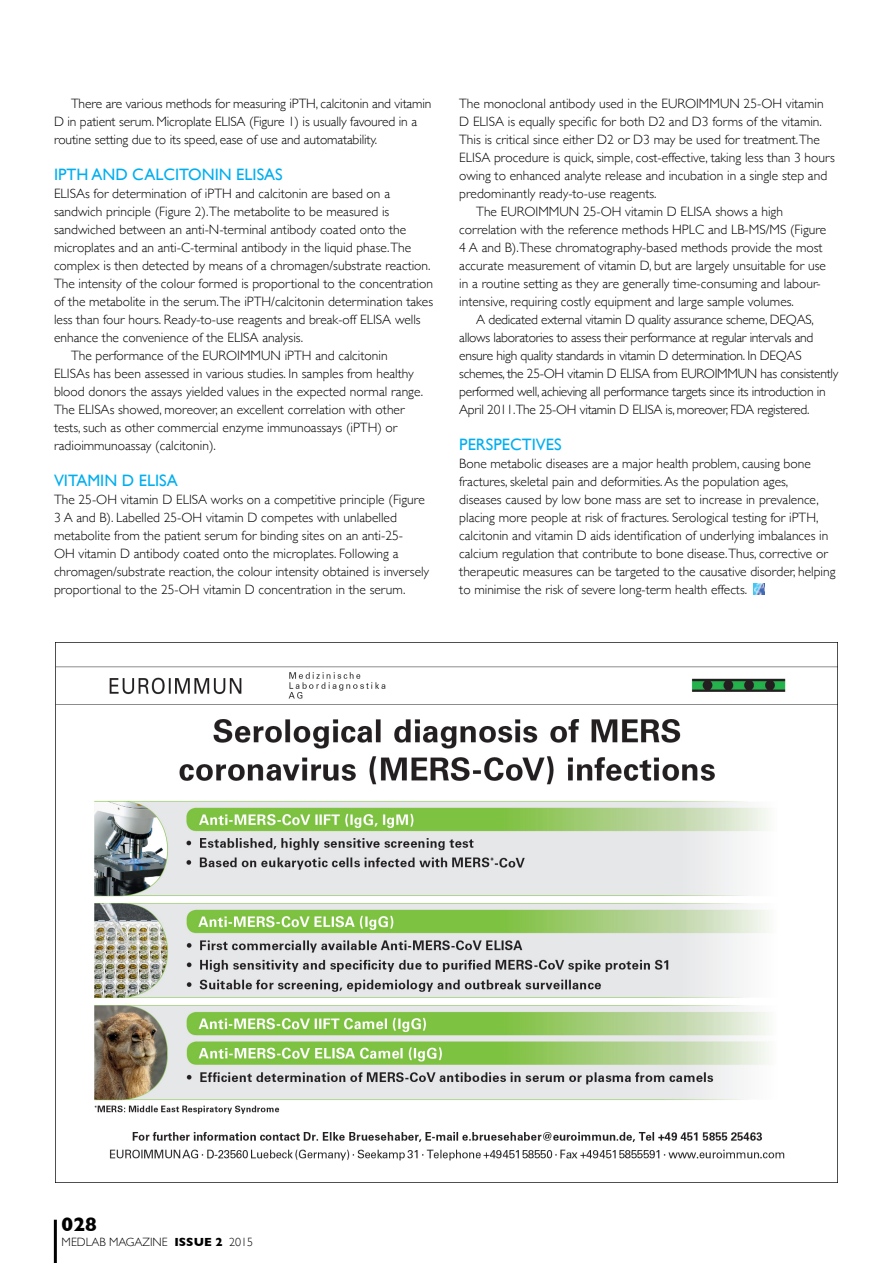
<style>
.page{position:relative;width:893px;height:1263px;background:#fff}
.page>*{position:absolute;margin:0;border:0;box-sizing:border-box;transform-origin:0 0}
.t1{font:700 19.65px "Gill Sans";color:#000}
.t2{font:16.5px "Gill Sans";color:#00aeef}
.t3{font:300 13.5px/18px "Gill Sans";color:#000}
.t4{font:300 13.5px "Gill Sans";letter-spacing:-.02em;color:#000}
.t5{font:300 12px "Gill Sans";color:#000}
.s1{font-weight:700}
</style>
<div class="page">
<hr style="left:54px;top:1220px;width:3px;height:43px;background:#000">
<svg style="left:754px;top:584px;width:10px;height:10px"></svg>
<img style="left:56px;top:642px;width:781px;height:519px">
<p class="t3" style="left:54px;top:94px;width:379px;text-indent:17px">There are various methods for measuring iPTH, calcitonin and vitamin<br>D in patient serum. Microplate ELISA (Figure 1) is usually favoured in a routine setting due to its speed, ease of use and automatability.</p>
<p class="t2" style="left:54px;top:165px;width:230px">IPTH AND CALCITONIN ELISAS</p>
<p class="t3" style="left:54px;top:184px;width:338px">ELISAs for determination of iPTH and calcitonin are based on a</p>
<p class="t3" style="left:54px;top:202px;width:337px">sandwich principle (Figure 2).The metabolite to be measured is</p>
<p class="t3" style="left:54px;top:220px;width:354px">sandwiched between an anti-N-terminal antibody coated onto the</p>
<p class="t3" style="left:54px;top:238px;width:359px">microplates and an anti-C-terminal antibody in the liquid phase.The</p>
<p class="t3" style="left:54px;top:256px;width:378px">complex is then detected by means of a chromagen/substrate reaction.</p>
<p class="t3" style="left:54px;top:274px;width:380px">The intensity of the colour formed is proportional to the concentration</p>
<p class="t3" style="left:54px;top:292px;width:381px">of the metabolite in the serum.The iPTH/calcitonin determination takes</p>
<p class="t3" style="left:54px;top:310px;width:368px">less than four hours. Ready-to-use reagents and break-off ELISA wells</p>
<p class="t3" style="left:54px;top:328px;width:251px">enhance the convenience of the ELISA analysis.</p>
<p class="t3" style="left:71px;top:346px;width:318px">The performance of the EUROIMMUN iPTH and calcitonin</p>
<p class="t3" style="left:54px;top:364px;width:361px">ELISAs has been assessed in various studies. In samples from healthy</p>
<p class="t3" style="left:54px;top:382px;width:371px">blood donors the assays yielded values in the expected normal range.</p>
<p class="t3" style="left:54px;top:400px;width:352px">The ELISAs showed, moreover, an excellent correlation with other</p>
<p class="t3" style="left:54px;top:418px;width:345px">tests, such as other commercial enzyme immunoassays (iPTH) or</p>
<p class="t3" style="left:54px;top:436px;width:163px">radioimmunoassay (calcitonin).</p>
<p class="t2" style="left:54px;top:471px;width:125px">VITAMIN D ELISA</p>
<p class="t3" style="left:54px;top:490px;width:377px">The 25-OH vitamin D ELISA works on a competitive principle (Figure 3 A and B). Labelled 25-OH vitamin D competes with unlabelled metabolite from the patient serum for binding sites on an anti-25-<br>OH vitamin D antibody coated onto the microplates. Following a chromagen/substrate reaction, the colour intensity obtained is inversely proportional to the 25-OH vitamin D concentration in the serum.</p>
<p class="t3" style="left:459px;top:94px;width:366px">The monoclonal antibody used in the EUROIMMUN 25-OH vitamin</p>
<p class="t3" style="left:459px;top:112px;width:364px">D ELISA is equally specific for both D2 and D3 forms of the vitamin.</p>
<p class="t3" style="left:459px;top:130px;width:362px">This is critical since either D2 or D3 may be used for treatment.The</p>
<p class="t3" style="left:459px;top:148px;width:377px">ELISA procedure is quick, simple, cost-effective, taking less than 3 hours</p>
<p class="t3" style="left:459px;top:166px;width:369px">owing to enhanced analyte release and incubation in a single step and</p>
<p class="t3" style="left:459px;top:184px;width:199px">predominantly ready-to-use reagents.</p>
<p class="t3" style="left:476px;top:202px;width:308px">The EUROIMMUN 25-OH vitamin D ELISA shows a high</p>
<p class="t3" style="left:459px;top:220px;width:369px">correlation with the reference methods HPLC and LB-MS/MS (Figure</p>
<p class="t3" style="left:459px;top:238px;width:365px">4 A and B).These chromatography-based methods provide the most</p>
<p class="t3" style="left:459px;top:256px;width:368px">accurate measurement of vitamin D, but are largely unsuitable for use</p>
<p class="t3" style="left:459px;top:274px;width:363px">in a routine setting as they are generally time-consuming and labour-</p>
<p class="t3" style="left:459px;top:292px;width:336px">intensive, requiring costly equipment and large sample volumes.</p>
<p class="t4" style="left:476px;top:309px;width:339px">A dedicated external vitamin D quality assurance scheme, DEQAS,</p>
<p class="t4" style="left:459px;top:327px;width:356px">allows laboratories to assess their performance at regular intervals and</p>
<p class="t4" style="left:459px;top:345px;width:344px">ensure high quality standards in vitamin D determination. In DEQAS</p>
<p class="t4" style="left:459px;top:363px;width:381px">schemes, the 25-OH vitamin D ELISA from EUROIMMUN has consistently</p>
<p class="t4" style="left:459px;top:381px;width:368px">performed well, achieving all performance targets since its introduction in</p>
<p class="t4" style="left:459px;top:399px;width:352px">April 2011.The 25-OH vitamin D ELISA is, moreover, FDA registered.</p>
<p class="t2" style="left:459px;top:435px;width:104px">PERSPECTIVES</p>
<p class="t3" style="left:459px;top:454px;width:378px">Bone metabolic diseases are a major health problem, causing bone fractures, skeletal pain and deformities. As the population ages,<br>diseases caused by low bone mass are set to increase in prevalence, placing more people at risk of fractures. Serological testing for iPTH, calcitonin and vitamin D aids identification of underlying imbalances in calcium regulation that contribute to bone disease.Thus, corrective or therapeutic measures can be targeted to the causative disorder, helping to minimise the risk of severe long-term health effects.</p>
<h1 class="t1" style="left:62px;top:1209px;width:37px">028</h1>
<p class="t5" style="left:62px;top:1233px;width:193px">MEDLAB MAGAZINE <span class="s1">ISSUE 2</span> 2015</p>
</div>
